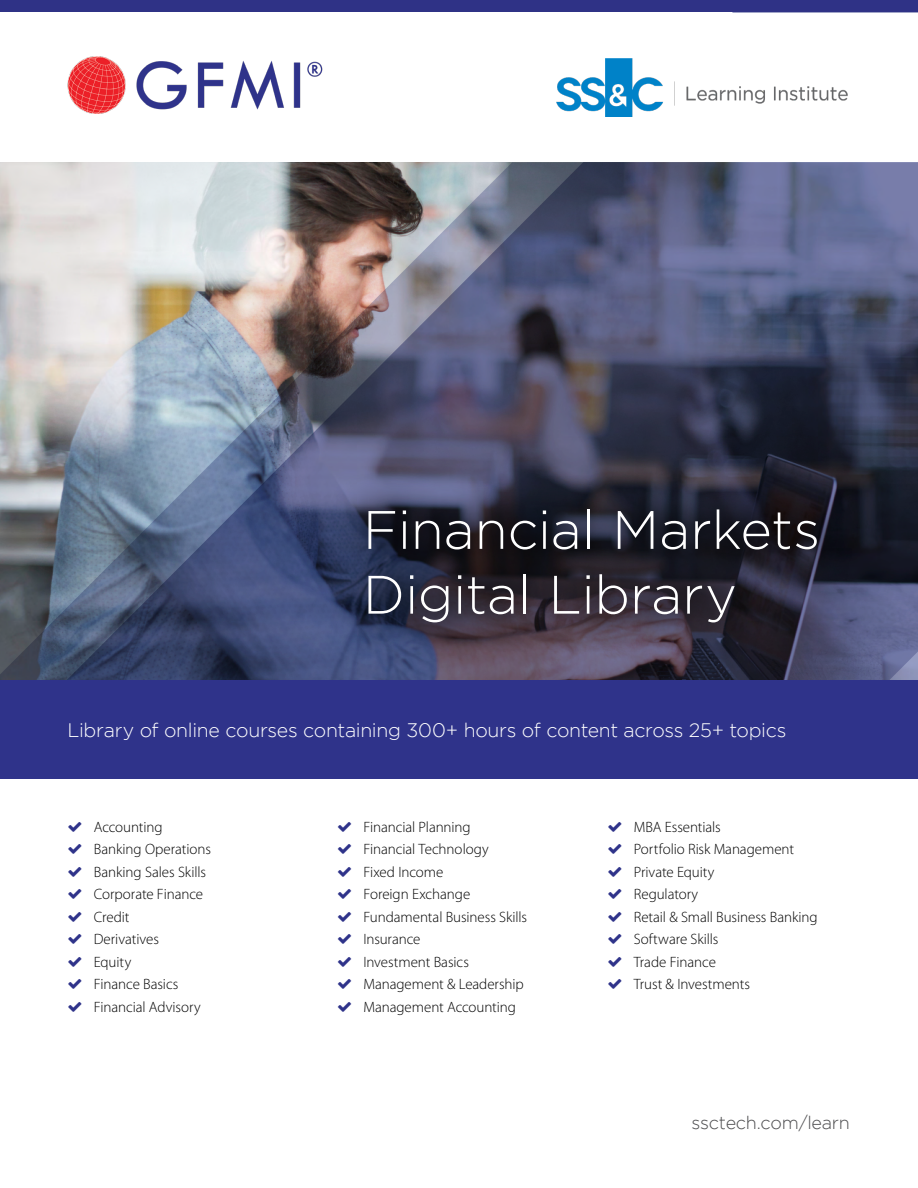
<style>
.page{position:relative;width:918px;height:1188px;background:#fff}
.page>*{position:absolute;margin:0;border:0;box-sizing:border-box;transform-origin:0 0}
.t1{font:300 54px/64.8px "Gotham";letter-spacing:-.005em;color:#fff}
.t2{font:300 19.5px "Gotham";letter-spacing:-.015em;color:#fff}
.t3{font:300 18px "Gotham";letter-spacing:-.015em;color:#4d4d4f}
.t4{font:300 15px/22.5px "Myriad Pro";letter-spacing:-.005em;color:#000}
</style>
<div class="page">
<div style="left:0;top:0;width:918px;height:12px;background:#2f3286"></div>
<img style="left:67px;top:56px;width:256px;height:58px">
<img style="left:0;top:162px;width:918px;height:518px">
<div style="left:0;top:680px;width:918px;height:98px;background:#2f338a"></div>
<svg style="left:327px;top:470px;width:529px;height:192px;background:#2f2e3f"></svg>
<img style="left:556px;top:58px;width:292px;height:58px">
<h1 class="t1" style="left:363px;top:497px;width:459px">Financial Markets<br>Digital Library</h1>
<h2 class="t2" style="left:68px;top:719px;width:721px">Library of online courses containing 300+ hours of content across 25+ topics</h2>
<p class="t4" style="left:94px;top:815px;width:119px">Accounting<br>Banking Operations<br>Banking Sales Skills<br>Corporate Finance<br>Credit<br>Derivatives<br>Equity<br>Finance Basics<br>Financial Advisory</p>
<p class="t4" style="left:363px;top:815px;width:165px">Financial Planning<br>Financial Technology<br>Fixed Income<br>Foreign Exchange<br>Fundamental Business Skills<br>Insurance<br>Investment Basics<br>Management &amp; Leadership<br>Management Accounting</p>
<p class="t4" style="left:634px;top:815px;width:186px">MBA Essentials<br>Portfolio Risk Management<br>Private Equity<br>Regulatory<br>Retail &amp; Small Business Banking<br>Software Skills<br>Trade Finance<br>Trust &amp; Investments</p>
<p class="t3" style="left:691px;top:1113px;width:160px">ssctech.com/learn</p>
</div>
